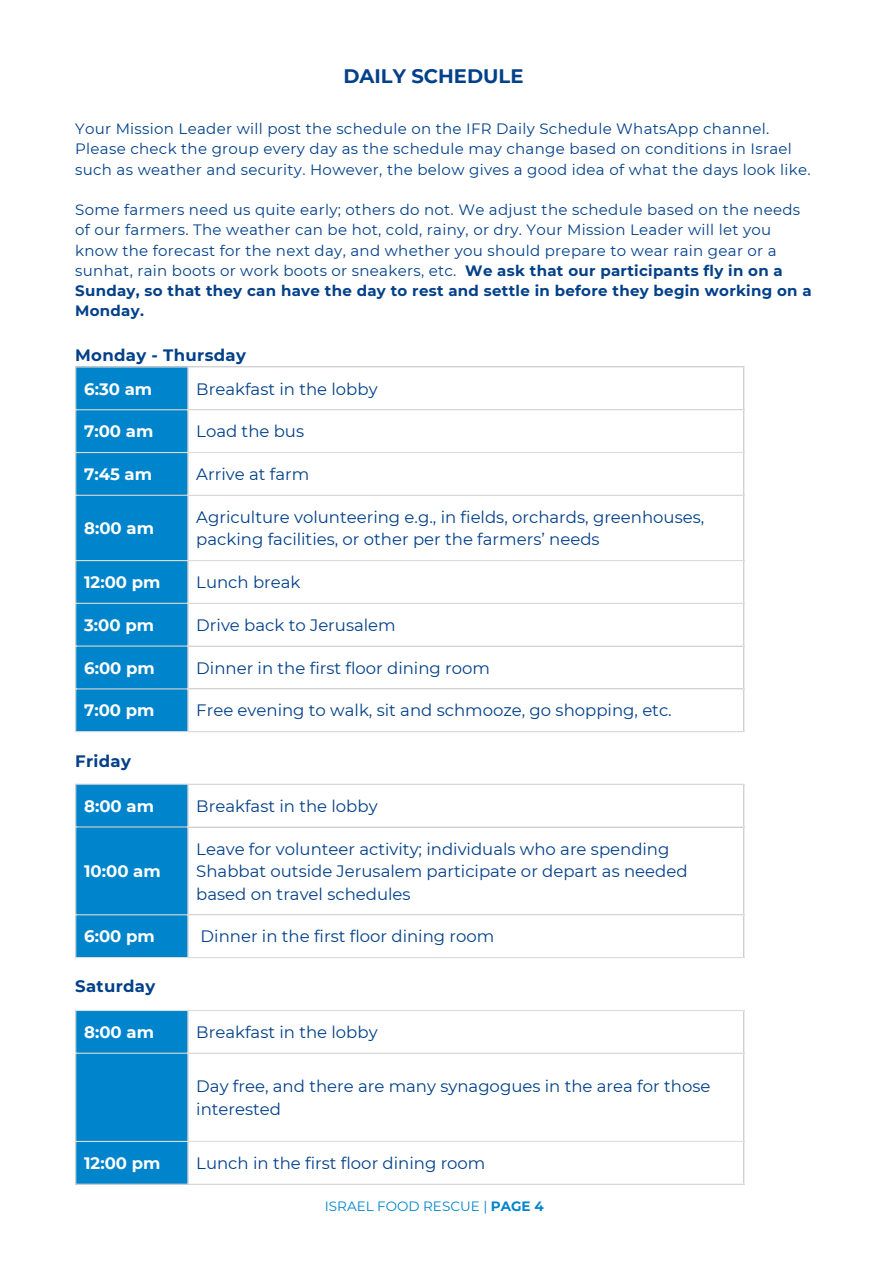
<style>
.page{position:relative;width:894px;height:1264px;background:#fff}
.page>*{position:absolute;margin:0;border:0;box-sizing:border-box;transform-origin:0 0}
.t1{font:700 19.5px "Montserrat";color:#024089}
.t2{font:16.5px/22.5px "Montserrat";color:#024089}
.t3{font:700 16.5px "Montserrat";color:#fff}
.t4{font:700 16.5px "Montserrat";letter-spacing:.02em;color:#024089}
.t5{font:15px/20.2px "Montserrat";letter-spacing:.02em;color:#024089}
.t6{font:13.5px "Montserrat";color:#0084cc}
.s1{font-weight:700}
</style>
<div class="page">
<div style="left:76px;top:367px;width:111px;height:364px;background:#0084cc"></div>
<hr style="left:75px;top:367px;width:1px;height:364px;background:#ddd">
<hr style="left:187px;top:367px;width:1px;height:364px;background:#ddd">
<hr style="left:743px;top:367px;width:1px;height:364px;background:#ddd">
<hr style="left:75px;top:366px;width:669px;height:1px;background:#ddd">
<hr style="left:75px;top:409px;width:669px;height:1px;background:#ddd">
<hr style="left:75px;top:452px;width:669px;height:1px;background:#ddd">
<hr style="left:75px;top:494px;width:669px;height:2px;background:#ddd">
<hr style="left:75px;top:560px;width:669px;height:1px;background:#ddd">
<hr style="left:75px;top:602px;width:669px;height:2px;background:#ddd">
<hr style="left:75px;top:645px;width:669px;height:1px;background:#ddd">
<hr style="left:75px;top:688px;width:669px;height:1px;background:#ddd">
<hr style="left:75px;top:731px;width:669px;height:1px;background:#ddd">
<div style="left:76px;top:784px;width:111px;height:173px;background:#0084cc"></div>
<hr style="left:75px;top:784px;width:1px;height:173px;background:#ddd">
<hr style="left:187px;top:784px;width:1px;height:173px;background:#ddd">
<hr style="left:743px;top:784px;width:1px;height:173px;background:#ddd">
<hr style="left:75px;top:783px;width:669px;height:1px;background:#ddd">
<hr style="left:75px;top:826px;width:669px;height:1px;background:#ddd">
<hr style="left:75px;top:914px;width:669px;height:1px;background:#ddd">
<hr style="left:75px;top:957px;width:669px;height:1px;background:#ddd">
<div style="left:76px;top:1011px;width:111px;height:172px;background:#0084cc"></div>
<hr style="left:75px;top:1011px;width:1px;height:172px;background:#ddd">
<hr style="left:187px;top:1011px;width:1px;height:172px;background:#ddd">
<hr style="left:743px;top:1011px;width:1px;height:172px;background:#ddd">
<hr style="left:75px;top:1009px;width:669px;height:2px;background:#ddd">
<hr style="left:75px;top:1052px;width:669px;height:1px;background:#ddd">
<hr style="left:75px;top:1140px;width:669px;height:1px;background:#ddd">
<hr style="left:75px;top:1183px;width:669px;height:1px;background:#ddd">
<h2 class="t1" style="left:343px;top:64px;width:181px">DAILY SCHEDULE</h2>
<h1 class="t5" style="left:75px;top:118px;width:736px">Your Mission Leader will post the schedule on the IFR Daily Schedule WhatsApp channel.<br>Please check the group every day as the schedule may change based on conditions in Israel such as weather and security. However, the below gives a good idea of what the days look like.</h1>
<h3 class="t5" style="left:75px;top:199px;width:737px">Some farmers need us quite early; others do not. We adjust the schedule based on the needs of our farmers. The weather can be hot, cold, rainy, or dry. Your Mission Leader will let you know the forecast for the next day, and whether you should prepare to wear rain gear or a sunhat, rain boots or work boots or sneakers, etc. <span class="s1">We ask that our participants fly in on a Sunday, so that they can have the day to rest and settle in before they begin working on a Monday.</span></h3>
<h3 class="t4" style="left:75px;top:345px;width:172px">Monday - Thursday</h3>
<p class="t3" style="left:84px;top:378px;width:69px">6:30 am</p>
<p class="t2" style="left:196px;top:377px;width:183px">Breakfast in the lobby</p>
<p class="t3" style="left:84px;top:421px;width:71px">7:00 am</p>
<p class="t2" style="left:196px;top:420px;width:109px">Load the bus</p>
<p class="t3" style="left:84px;top:464px;width:69px">7:45 am</p>
<p class="t2" style="left:196px;top:463px;width:114px">Arrive at farm</p>
<p class="t3" style="left:84px;top:518px;width:71px">8:00 am</p>
<p class="t2" style="left:196px;top:505px;width:509px">Agriculture volunteering e.g., in fields, orchards, greenhouses, packing facilities, or other per the farmers’ needs</p>
<p class="t3" style="left:84px;top:572px;width:78px">12:00 pm</p>
<p class="t2" style="left:196px;top:571px;width:106px">Lunch break</p>
<p class="t3" style="left:84px;top:615px;width:71px">3:00 pm</p>
<p class="t2" style="left:196px;top:613px;width:201px">Drive back to Jerusalem</p>
<p class="t3" style="left:84px;top:657px;width:72px">6:00 pm</p>
<p class="t2" style="left:196px;top:656px;width:295px">Dinner in the first floor dining room</p>
<p class="t3" style="left:84px;top:700px;width:72px">7:00 pm</p>
<p class="t2" style="left:196px;top:699px;width:477px">Free evening to walk, sit and schmooze, go shopping, etc.</p>
<h2 class="t4" style="left:75px;top:750px;width:57px">Friday</h2>
<p class="t3" style="left:84px;top:795px;width:71px">8:00 am</p>
<p class="t2" style="left:196px;top:794px;width:183px">Breakfast in the lobby</p>
<p class="t3" style="left:84px;top:861px;width:78px">10:00 am</p>
<p class="t2" style="left:196px;top:837px;width:492px">Leave for volunteer activity; individuals who are spending<br>Shabbat outside Jerusalem participate or depart as needed based on travel schedules</p>
<p class="t3" style="left:84px;top:926px;width:72px">6:00 pm</p>
<p class="t2" style="left:200px;top:925px;width:295px">Dinner in the first floor dining room</p>
<h2 class="t4" style="left:75px;top:975px;width:82px">Saturday</h2>
<p class="t3" style="left:84px;top:1022px;width:71px">8:00 am</p>
<p class="t2" style="left:196px;top:1020px;width:183px">Breakfast in the lobby</p>
<p class="t2" style="left:196px;top:1074px;width:515px">Day free, and there are many synagogues in the area for those interested</p>
<p class="t3" style="left:84px;top:1152px;width:78px">12:00 pm</p>
<p class="t2" style="left:196px;top:1151px;width:290px">Lunch in the first floor dining room</p>
<p class="t6" style="left:325px;top:1198px;width:220px">ISRAEL FOOD RESCUE | <span class="s1">PAGE 4</span></p>
</div>
